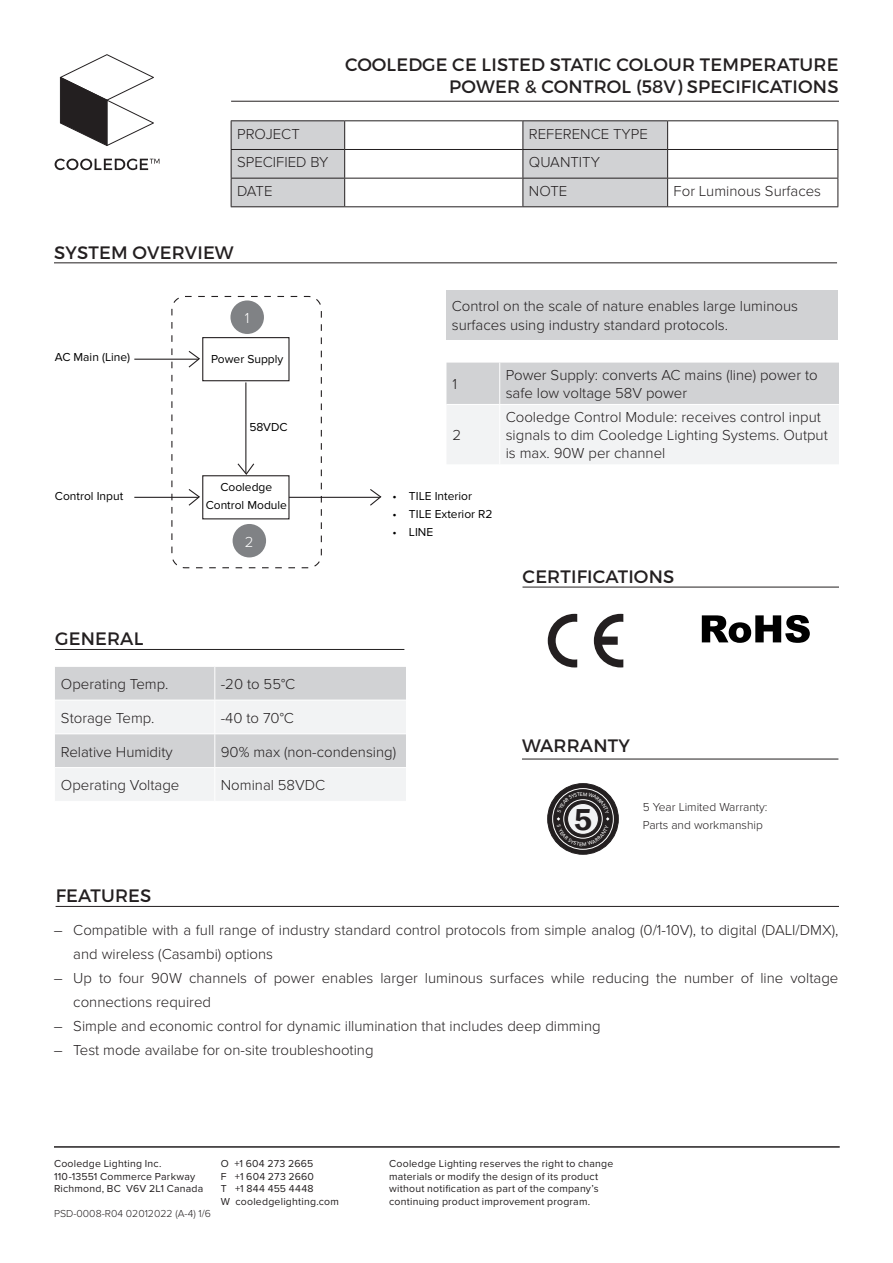
<style>
.page{position:relative;width:893px;height:1263px;background:#fff}
.page>*{position:absolute;margin:0;border:0;box-sizing:border-box;transform-origin:0 0}
.t1{font:600 31.2px "Franklin Gothic";color:#231f20}
.t2{font:18px/21.6px "Montserrat";letter-spacing:.01em;color:#231f20;text-align:right}
.t3{font:300 15px/18px "Proxima Nova";color:#231f20}
.t4{font:300 15px "Proxima Nova";color:#fff}
.t5{font:12px/18px "Proxima Nova";color:#000;text-align:center}
.t6{font:300 12px/18px "Proxima Nova";color:#231f20}
.t7{font:10.5px/12.6px "Proxima Nova";letter-spacing:.02em;color:#231f20}
.t8{font:300 10.5px "Proxima Nova";color:#231f20}
</style>
<div class="page">
<svg style="left:60px;top:54px;width:94px;height:92px"></svg>
<svg style="left:55px;top:159px;width:104px;height:11px"></svg>
<hr style="left:231px;top:101px;width:608px;height:1px;background:#231f20">
<hr style="left:231px;top:120px;width:114px;height:1px;background:#231f20">
<hr style="left:345px;top:120px;width:178px;height:1px;background:#231f20">
<hr style="left:523px;top:120px;width:145px;height:1px;background:#231f20">
<hr style="left:668px;top:120px;width:170px;height:1px;background:#231f20">
<hr style="left:668px;top:149px;width:170px;height:1px;background:#231f20">
<hr style="left:668px;top:178px;width:170px;height:1px;background:#231f20">
<svg style="left:231px;top:121px;width:437px;height:85px"></svg>
<svg style="left:837px;top:121px;width:1px;height:85px"></svg>
<hr style="left:231px;top:206px;width:114px;height:1px;background:#231f20">
<hr style="left:345px;top:206px;width:178px;height:1px;background:#231f20">
<hr style="left:523px;top:206px;width:145px;height:1px;background:#231f20">
<hr style="left:668px;top:206px;width:170px;height:1px;background:#231f20">
<hr style="left:54px;top:262px;width:783px;height:1px;background:#231f20">
<svg style="left:446px;top:363px;width:393px;height:101px"></svg>
<hr style="left:499px;top:363px;width:1px;height:41px;background:#fff">
<hr style="left:446px;top:404px;width:54px;height:1px;background:#fff">
<hr style="left:500px;top:404px;width:339px;height:1px;background:#fff">
<hr style="left:499px;top:405px;width:1px;height:59px;background:#fff">
<div style="left:446px;top:290px;width:392px;height:49px;background:#d1d2d4"></div>
<hr style="left:55px;top:649px;width:349px;height:1px;background:#231f20">
<svg style="left:55px;top:667px;width:351px;height:134px"></svg>
<hr style="left:214px;top:667px;width:1px;height:33px;background:#fff">
<hr style="left:55px;top:700px;width:160px;height:1px;background:#fff">
<hr style="left:215px;top:700px;width:191px;height:1px;background:#fff">
<hr style="left:214px;top:700px;width:1px;height:33px;background:#fff">
<hr style="left:55px;top:733px;width:160px;height:1px;background:#fff">
<hr style="left:215px;top:733px;width:191px;height:1px;background:#fff">
<hr style="left:214px;top:734px;width:1px;height:33px;background:#fff">
<hr style="left:55px;top:767px;width:160px;height:1px;background:#fff">
<hr style="left:215px;top:767px;width:191px;height:1px;background:#fff">
<hr style="left:214px;top:768px;width:1px;height:33px;background:#fff">
<hr style="left:56px;top:906px;width:783px;height:1px;background:#231f20">
<div style="left:171px;top:296px;width:151px;height:272px;border:1px dashed #231f20;border-radius:13px"></div>
<div style="left:202px;top:337px;width:88px;height:44px;border:1px solid #231f20"></div>
<hr style="left:245px;top:382px;width:1px;height:91px;background:#231f20">
<svg style="left:237px;top:462px;width:18px;height:13px"></svg>
<div style="left:202px;top:475px;width:88px;height:44px;border:1px solid #231f20"></div>
<hr style="left:289px;top:497px;width:91px;height:1px;background:#231f20">
<svg style="left:369px;top:489px;width:13px;height:17px"></svg>
<hr style="left:134px;top:359px;width:64px;height:1px;background:#231f20">
<svg style="left:187px;top:351px;width:13px;height:17px"></svg>
<hr style="left:134px;top:497px;width:64px;height:1px;background:#231f20">
<svg style="left:187px;top:489px;width:13px;height:17px"></svg>
<hr style="left:522px;top:587px;width:317px;height:1px;background:#231f20">
<hr style="left:522px;top:759px;width:316px;height:1px;background:#231f20">
<svg style="left:702px;top:615px;width:108px;height:28px"></svg>
<div style="left:548px;top:784px;width:70px;height:70px;background:#231f20;border-radius:50%"></div>
<div style="left:548px;top:783px;width:70px;height:71px;border:1px solid #231f20;border-radius:50%"></div>
<svg style="left:553px;top:788px;width:60px;height:61px"></svg>
<div style="left:552px;top:788px;width:62px;height:62px;border:1px solid #fff;border-radius:50%"></div>
<svg style="left:548px;top:614px;width:29px;height:53px"></svg>
<svg style="left:594px;top:614px;width:29px;height:53px"></svg>
<div style="left:230px;top:300px;width:34px;height:34px;background:#808285;border-radius:50%"></div>
<div style="left:233px;top:524px;width:33px;height:33px;background:#808285;border-radius:50%"></div>
<hr style="left:54px;top:1146px;width:786px;height:2px;background:#231f20">
<svg style="left:557px;top:792px;width:52px;height:54px"></svg>
<p class="t2" style="left:345px;top:54px;width:495px">COOLEDGE CE LISTED STATIC COLOUR TEMPERATURE<br>POWER &amp; CONTROL (58V) SPECIFICATIONS</p>
<p class="t3" style="left:237px;top:125px;width:64px">PROJECT</p>
<p class="t3" style="left:529px;top:125px;width:120px">REFERENCE TYPE</p>
<p class="t3" style="left:237px;top:154px;width:93px">SPECIFIED BY</p>
<p class="t3" style="left:529px;top:154px;width:73px">QUANTITY</p>
<p class="t3" style="left:237px;top:182px;width:37px">DATE</p>
<p class="t3" style="left:529px;top:182px;width:40px">NOTE</p>
<p class="t3" style="left:674px;top:182px;width:149px">For Luminous Surfaces</p>
<p class="t2" style="left:54px;top:242px;width:181px">SYSTEM OVERVIEW</p>
<p class="t4" style="left:245px;top:310px;width:6px">1</p>
<p class="t5" style="left:55px;top:348px;width:77px">AC Main (Line)</p>
<p class="t5" style="left:55px;top:488px;width:70px">Control Input</p>
<p class="t5" style="left:211px;top:351px;width:74px">Power Supply</p>
<p class="t5" style="left:249px;top:418px;width:40px">58VDC</p>
<p class="t5" style="left:206px;top:479px;width:83px">Cooledge<br>Control Module</p>
<p class="t4" style="left:245px;top:533px;width:10px">2</p>
<p class="t3" style="left:452px;top:296px;width:348px;line-height:19.5px">Control on the scale of nature enables large luminous surfaces using industry standard protocols.</p>
<p class="t3" style="left:452px;top:376px;width:6px">1</p>
<p class="t3" style="left:506px;top:367px;width:313px">Power Supply: converts AC mains (line) power to safe low voltage 58V power</p>
<p class="t3" style="left:452px;top:426px;width:10px">2</p>
<p class="t3" style="left:506px;top:408px;width:324px">Cooledge Control Module: receives control input signals to dim Cooledge Lighting Systems. Output is max. 90W per channel</p>
<p class="t5" style="left:392px;top:488px;width:81px">• TILE Interior</p>
<p class="t5" style="left:392px;top:506px;width:102px">• TILE Exterior R2</p>
<p class="t5" style="left:392px;top:524px;width:42px">• LINE</p>
<p class="t2" style="left:523px;top:566px;width:153px">CERTIFICATIONS</p>
<p class="t2" style="left:55px;top:628px;width:90px">GENERAL</p>
<p class="t3" style="left:61px;top:675px;width:109px">Operating Temp.</p>
<p class="t3" style="left:221px;top:675px;width:76px">-20 to 55°C</p>
<p class="t3" style="left:61px;top:709px;width:95px">Storage Temp.</p>
<p class="t3" style="left:221px;top:709px;width:75px">-40 to 70°C</p>
<p class="t3" style="left:61px;top:743px;width:113px">Relative Humidity</p>
<p class="t3" style="left:221px;top:743px;width:177px">90% max (non-condensing)</p>
<p class="t3" style="left:61px;top:776px;width:120px">Operating Voltage</p>
<p class="t3" style="left:221px;top:776px;width:106px">Nominal 58VDC</p>
<p class="t2" style="left:522px;top:735px;width:109px">WARRANTY</p>
<h1 class="t1" style="left:574px;top:800px;width:20px">5</h1>
<p class="t6" style="left:643px;top:798px;width:126px">5 Year Limited Warranty:<br>Parts and workmanship</p>
<p class="t2" style="left:56px;top:885px;width:97px">FEATURES</p>
<p class="t3" style="left:54px;top:922px;width:786px">― Compatible with a full range of industry standard control protocols from simple analog (0/1-10V), to digital (DALI/DMX),</p>
<p class="t3" style="left:73px;top:946px;width:201px">and wireless (Casambi) options</p>
<p class="t3" style="left:54px;top:970px;width:786px">― Up to four 90W channels of power enables larger luminous surfaces while reducing the number of line voltage</p>
<p class="t3" style="left:73px;top:994px;width:139px">connections required</p>
<p class="t3" style="left:54px;top:1018px;width:548px">― Simple and economic control for dynamic illumination that includes deep dimming</p>
<p class="t3" style="left:54px;top:1042px;width:321px">― Test mode availabe for on-site troubleshooting</p>
<p class="t7" style="left:54px;top:1157px;width:151px">Cooledge Lighting Inc.<br>110-13551 Commerce Parkway<br>Richmond, BC V6V 2L1 Canada</p>
<p class="t7" style="left:389px;top:1157px;width:226px">Cooledge Lighting reserves the right to change materials or modify the design of its product without notification as part of the company’s continuing product improvement program.</p>
<p class="t7" style="left:221px;top:1157px;width:120px">O +1 604 273 2665<br>F +1 604 273 2660<br>T +1 844 455 4448<br>W cooledgelighting.com</p>
<p class="t8" style="left:54px;top:1208px;width:158px">PSD-0008-R04 02012022 (A-4) 1/6</p>
</div>
